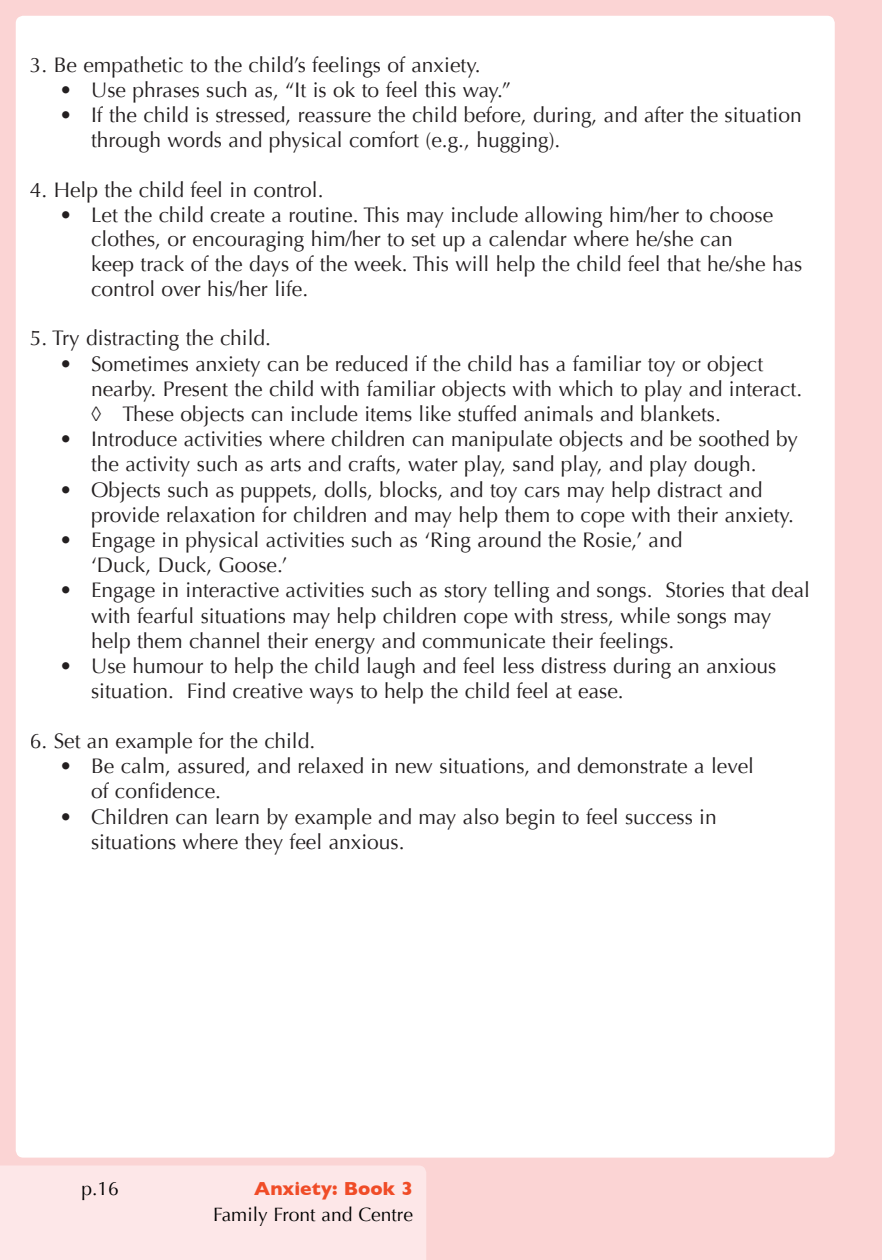
<style>
.page{position:relative;width:882px;height:1260px;background:#fbd4d4}
.page>*{position:absolute;margin:0;border:0;box-sizing:border-box;transform-origin:0 0}
.t1{font:21px/25.2px "Optima";color:#231f20}
.t2{font:19.25px "Optima";color:#000}
.t3{font:700 19.25px "Gill Sans";color:#f04c27}
</style>
<div class="page">
<div style="left:0;top:1166px;width:426px;height:94px;background:#fde7e8"></div>
<div style="left:64px;top:1182px;width:184px;height:19px;background:#fde7e8"></div>
<div style="left:215px;top:1206px;width:198px;height:20px;background:#fde7e8"></div>
<div style="left:16px;top:16px;width:819px;height:1142px;background:#fff;border-radius:8px"></div>
<p class="t1" style="left:30px;top:52px;width:452px">3. Be empathetic to the child’s feelings of anxiety.</p>
<p class="t1" style="left:60px;top:78px;width:453px">• Use phrases such as, “It is ok to feel this way.”</p>
<p class="t1" style="left:91px;top:103px;width:712px;text-indent:-32px">• If the child is stressed, reassure the child before, during, and after the situation through words and physical comfort (e.g., hugging).</p>
<p class="t1" style="left:30px;top:178px;width:295px">4. Help the child feel in control.</p>
<p class="t1" style="left:91px;top:202px;width:713px;line-height:24.7px;text-indent:-32px">• Let the child create a routine. This may include allowing him/her to choose clothes, or encouraging him/her to set up a calendar where he/she can<br>keep track of the days of the week. This will help the child feel that he/she has control over his/her life.</p>
<p class="t1" style="left:30px;top:326px;width:243px">5. Try distracting the child.</p>
<p class="t1" style="left:91px;top:351px;width:713px;text-indent:-32px">• Sometimes anxiety can be reduced if the child has a familiar toy or object nearby. Present the child with familiar objects with which to play and interact. ◊ These objects can include items like stuffed animals and blankets.</p>
<p class="t1" style="left:60px;top:427px;width:740px;text-align:center">• Introduce activities where children can manipulate objects and be soothed by the activity such as arts and crafts, water play, sand play, and play dough.</p>
<p class="t1" style="left:91px;top:477px;width:704px;text-indent:-32px">• Objects such as puppets, dolls, blocks, and toy cars may help distract and provide relaxation for children and may help them to cope with their anxiety.</p>
<p class="t1" style="left:91px;top:528px;width:593px;text-indent:-32px">• Engage in physical activities such as ‘Ring around the Rosie,’ and ‘Duck, Duck, Goose.’</p>
<p class="t1" style="left:91px;top:578px;width:721px;text-indent:-32px">• Engage in interactive activities such as story telling and songs. Stories that deal with fearful situations may help children cope with stress, while songs may help them channel their energy and communicate their feelings.</p>
<p class="t1" style="left:91px;top:654px;width:687px;text-indent:-32px">• Use humour to help the child laugh and feel less distress during an anxious situation. Find creative ways to help the child feel at ease.</p>
<p class="t1" style="left:30px;top:729px;width:287px">6. Set an example for the child.</p>
<p class="t1" style="left:91px;top:754px;width:665px;text-indent:-32px">• Be calm, assured, and relaxed in new situations, and demonstrate a level of confidence.</p>
<p class="t1" style="left:91px;top:804px;width:627px;text-indent:-32px">• Children can learn by example and may also begin to feel success in situations where they feel anxious.</p>
<p class="t2" style="left:81px;top:1178px;width:39px">p.16</p>
<p class="t3" style="left:254px;top:1178px;width:160px">Anxiety: Book 3</p>
<p class="t2" style="left:213px;top:1203px;width:201px">Family Front and Centre</p>
</div>
